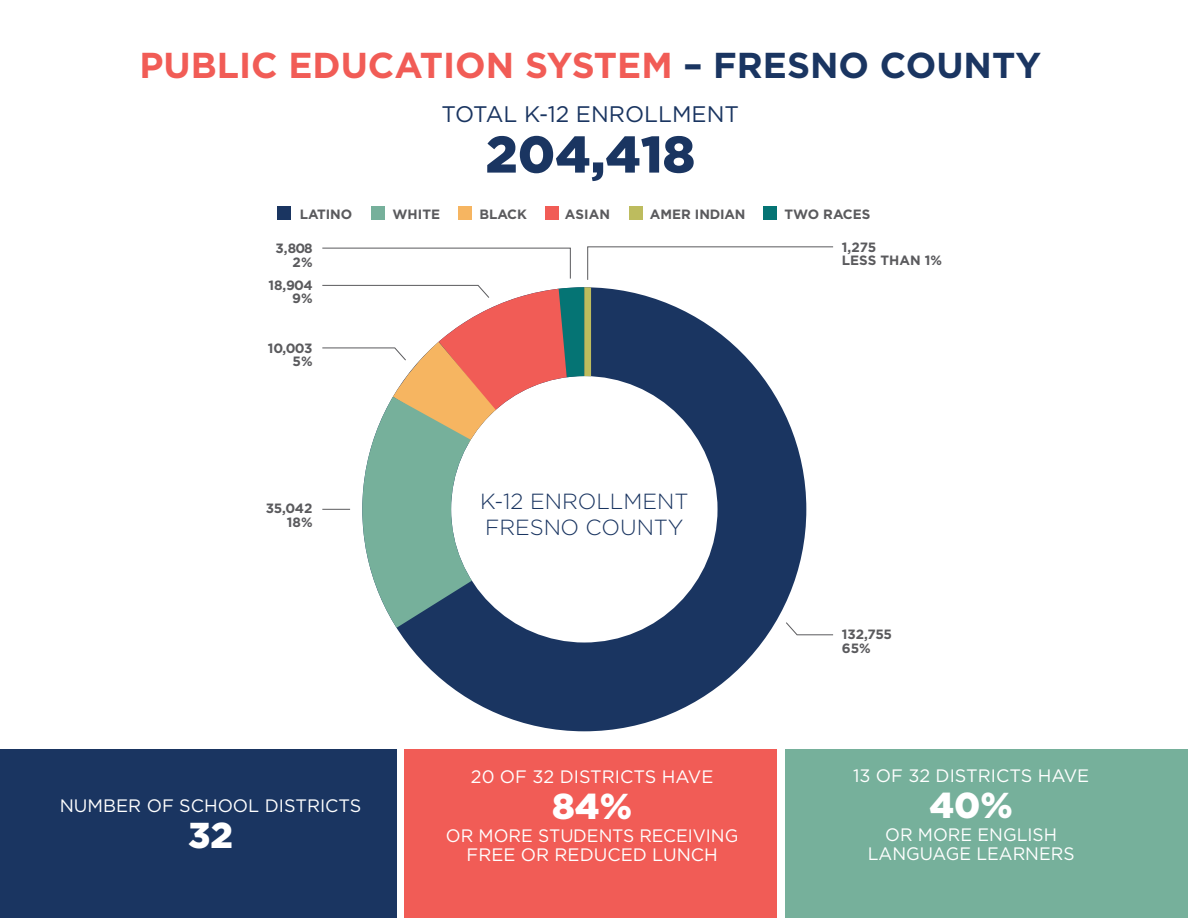
<style>
.page{position:relative;width:1188px;height:918px;background:#fff}
.page>*{position:absolute;margin:0;border:0;box-sizing:border-box;transform-origin:0 0}
.t1{font:900 51.45px "Gotham";color:#1a3561}
.t2{font:700 36px "Gotham";color:#f15c56}
.t3{font:900 36px "Gotham";color:#fff}
.t4{font:22.5px "Gotham";color:#1a3561}
.t5{font:300 21.9px/26.2px "Gotham";color:#1a3561}
.t6{font:18px/19.5px "Gotham";color:#fff;text-align:center}
.t7{font:700 13.5px/13.5px "Gotham";color:#5a5a5d;text-align:right}
.s1{color:#1a3561}
</style>
<div class="page">
<div style="left:278px;top:207px;width:13px;height:13px;background:#1a3561"></div>
<div style="left:371px;top:207px;width:14px;height:13px;background:#76b09b"></div>
<div style="left:458px;top:207px;width:14px;height:13px;background:#f6b561"></div>
<div style="left:545px;top:207px;width:14px;height:13px;background:#f15c56"></div>
<div style="left:763px;top:207px;width:14px;height:13px;background:#057474"></div>
<div style="left:629px;top:207px;width:14px;height:13px;background:#bdbc5e"></div>
<svg style="left:402px;top:636px;width:365px;height:95px;fill:#1a3561"></svg>
<svg style="left:322px;top:246px;width:512px;height:390px"></svg>
<svg style="left:362px;top:287px;width:229px;height:341px"></svg>
<div style="left:0;top:749px;width:396px;height:169px;background:#1a3561"></div>
<div style="left:785px;top:749px;width:403px;height:169px;background:#76b09b"></div>
<div style="left:404px;top:749px;width:373px;height:169px;background:#f15c56"></div>
<h2 class="t2" style="left:139px;top:44px;width:903px">PUBLIC EDUCATION SYSTEM <span class="s1">– FRESNO COUNTY</span></h2>
<p class="t4" style="left:442px;top:101px;width:299px">TOTAL K-12 ENROLLMENT</p>
<h1 class="t1" style="left:486px;top:125px;width:211px">204,418</h1>
<p class="t7" style="left:300px;top:207px;width:54px">LATINO</p>
<p class="t7" style="left:393px;top:207px;width:49px">WHITE</p>
<p class="t7" style="left:479px;top:207px;width:49px">BLACK</p>
<p class="t7" style="left:565px;top:207px;width:47px">ASIAN</p>
<p class="t7" style="left:650px;top:207px;width:97px">AMER INDIAN</p>
<p class="t7" style="left:785px;top:207px;width:87px">TWO RACES</p>
<p class="t7" style="left:276px;top:241px;width:39px">3,808<br>2%</p>
<p class="t7" style="left:268px;top:278px;width:46px">18,904<br>9%</p>
<p class="t7" style="left:268px;top:341px;width:46px">10,003<br>5%</p>
<p class="t7" style="left:266px;top:502px;width:48px">35,042<br>18%</p>
<p class="t5" style="left:480px;top:487px;width:210px">K-12 ENROLLMENT<br>FRESNO COUNTY</p>
<p class="t6" style="left:60px;top:796px;width:303px">NUMBER OF SCHOOL DISTRICTS</p>
<h2 class="t3" style="left:188px;top:815px;width:46px">32</h2>
<p class="t6" style="left:471px;top:767px;width:244px">20 OF 32 DISTRICTS HAVE</p>
<h2 class="t3" style="left:552px;top:786px;width:81px">84%</h2>
<p class="t6" style="left:446px;top:825px;width:294px">OR MORE STUDENTS RECEIVING<br>FREE OR REDUCED LUNCH</p>
<p class="t7" style="left:842px;top:240px;width:102px;text-align:left">1,275<br>LESS THAN 1%</p>
<p class="t7" style="left:842px;top:627px;width:52px;text-align:left">132,755<br>65%</p>
<p class="t6" style="left:853px;top:766px;width:238px">13 OF 32 DISTRICTS HAVE</p>
<h2 class="t3" style="left:929px;top:785px;width:85px">40%</h2>
<p class="t6" style="left:868px;top:824px;width:208px">OR MORE ENGLISH<br>LANGUAGE LEARNERS</p>
</div>
